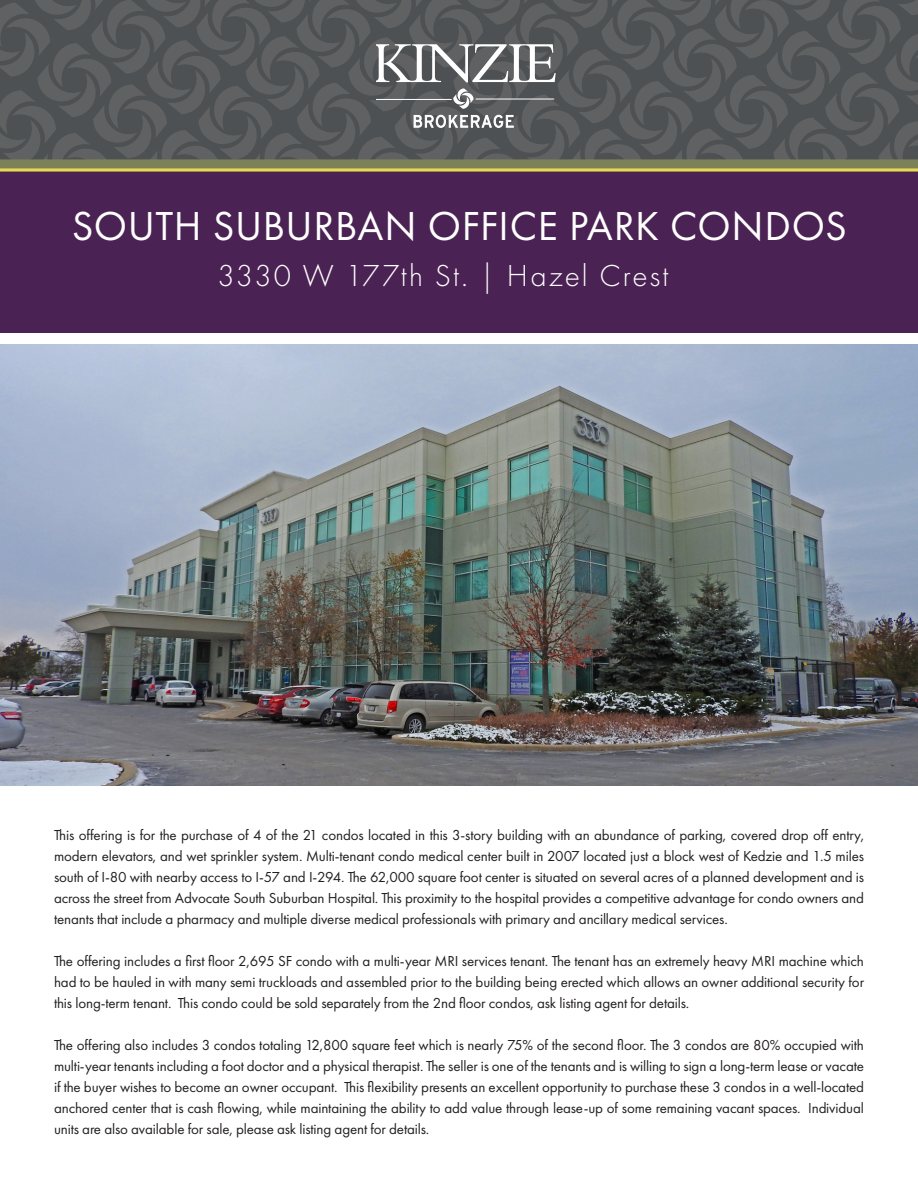
<style>
.page{position:relative;width:918px;height:1188px;background:#fff}
.page>*{position:absolute;margin:0;border:0;box-sizing:border-box;transform-origin:0 0}
.t1{font:42px "Futura PT";letter-spacing:.015em;color:#fff}
.t2{font:300 31.5px "Futura PT";letter-spacing:.065em;color:#fff}
.t3{font:15px/21px "Futura PT";letter-spacing:-.01em;color:#231f20;text-align:justify}
</style>
<div class="page">
<img style="left:0;top:345px;width:918px;height:440px">
<svg style="left:0;top:0;width:918px;height:159px"></svg>
<div style="left:0;top:161px;width:918px;height:172px;background:#4b2254"></div>
<svg style="left:0;top:168px;width:918px;height:4px"></svg>
<div style="left:0;top:159px;width:918px;height:9px;background:#7d815a"></div>
<p class="t1" style="left:72px;top:201px;width:777px">SOUTH SUBURBAN OFFICE PARK CONDOS</p>
<p class="t2" style="left:218px;top:257px;width:453px">3330 W 177th St. | Hazel Crest</p>
<p class="t3" style="left:54px;top:824px;width:812px">This offering is for the purchase of 4 of the 21 condos located in this 3-story building with an abundance of parking, covered drop off entry, modern elevators, and wet sprinkler system. Multi-tenant condo medical center built in 2007 located just a block west of Kedzie and 1.5 miles south of I-80 with nearby access to I-57 and I-294. The 62,000 square foot center is situated on several acres of a planned development and is across the street from Advocate South Suburban Hospital. This proximity to the hospital provides a competitive advantage for condo owners and tenants that include a pharmacy and multiple diverse medical professionals with primary and ancillary medical services.</p>
<p class="t3" style="left:54px;top:950px;width:812px">The offering includes a first floor 2,695 SF condo with a multi-year MRI services tenant. The tenant has an extremely heavy MRI machine which had to be hauled in with many semi truckloads and assembled prior to the building being erected which allows an owner additional security for this long-term tenant. This condo could be sold separately from the 2nd floor condos, ask listing agent for details.</p>
<p class="t3" style="left:54px;top:1034px;width:812px">The offering also includes 3 condos totaling 12,800 square feet which is nearly 75% of the second floor. The 3 condos are 80% occupied with multi-year tenants including a foot doctor and a physical therapist. The seller is one of the tenants and is willing to sign a long-term lease or vacate if the buyer wishes to become an owner occupant. This flexibility presents an excellent opportunity to purchase these 3 condos in a well-located anchored center that is cash flowing, while maintaining the ability to add value through lease-up of some remaining vacant spaces. Individual units are also available for sale, please ask listing agent for details.</p>
</div>
